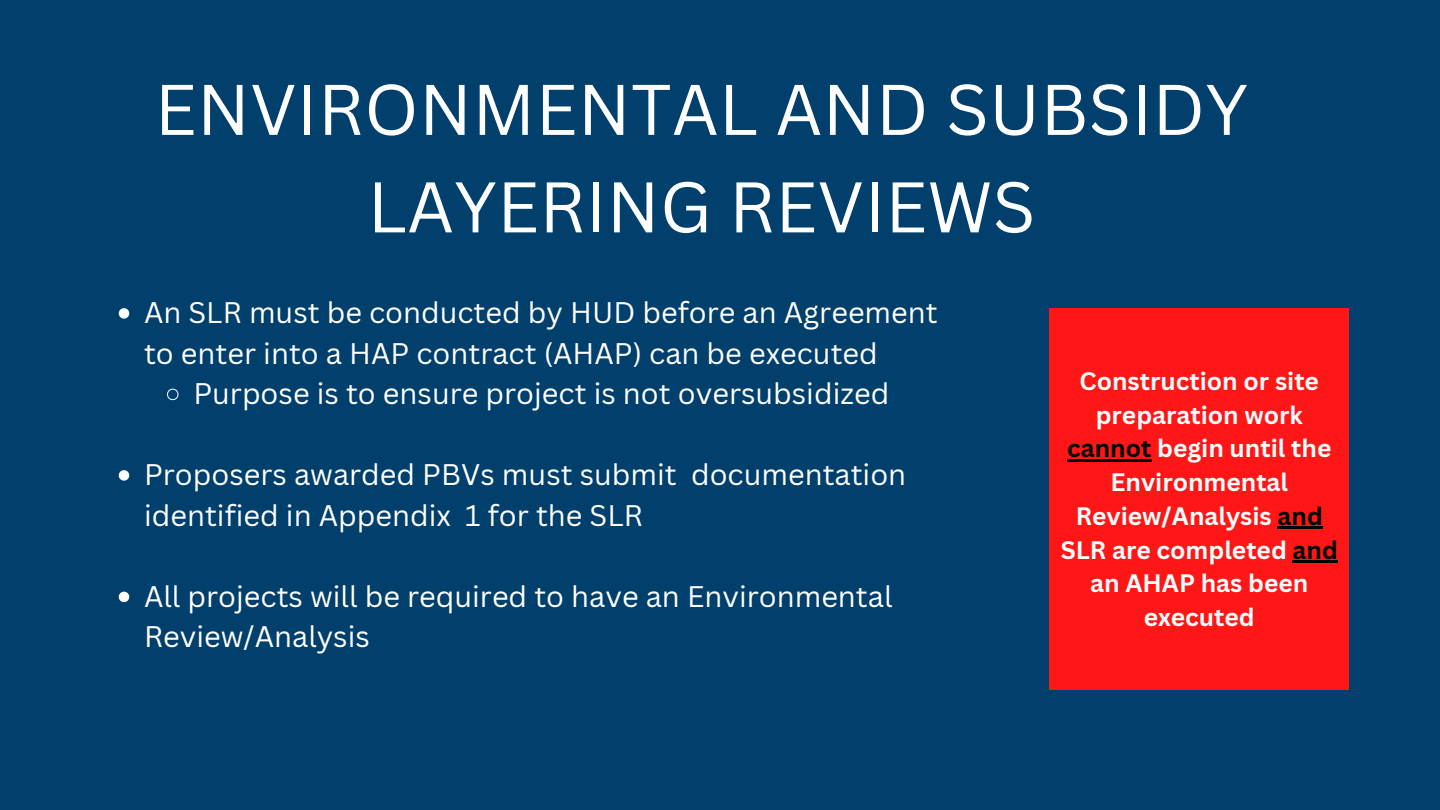
<style>
.page{position:relative;width:1440px;height:810px;background:#01406c}
.page>*{position:absolute;margin:0;border:0;box-sizing:border-box;transform-origin:0 0}
.t1{font:70px/97.5px "Canva Sans";color:#fff;text-align:center}
.t2{font:29px/40.5px "Canva Sans";color:#fff}
.t3{font:700 24.6px/33.8px "Canva Sans";color:#fff;text-align:center}
.s1{color:#000}
</style>
<div class="page">
<svg style="left:119px;top:308px;width:10px;height:11px"></svg>
<svg style="left:167px;top:388px;width:12px;height:13px"></svg>
<svg style="left:119px;top:470px;width:10px;height:11px"></svg>
<svg style="left:119px;top:592px;width:10px;height:10px"></svg>
<div style="left:1049px;top:308px;width:300px;height:382px;background:#ff1616"></div>
<hr style="left:1067px;top:459px;width:84px;height:2px;background:#000">
<hr style="left:1278px;top:526px;width:45px;height:3px;background:#000">
<hr style="left:1293px;top:560px;width:45px;height:2px;background:#000">
<h1 class="t1" style="left:155px;top:59px;width:1095px">ENVIRONMENTAL AND SUBSIDY<br>LAYERING REVIEWS</h1>
<p class="t2" style="left:144px;top:292px;width:795px">An SLR must be conducted by HUD before an Agreement</p>
<p class="t2" style="left:144px;top:332px;width:735px">to enter into a HAP contract (AHAP) can be executed</p>
<p class="t2" style="left:193px;top:373px;width:697px">Purpose is to ensure project is not oversubsidized</p>
<p class="t2" style="left:144px;top:454px;width:764px">Proposers awarded PBVs must submit documentation identified in Appendix 1 for the SLR</p>
<p class="t2" style="left:144px;top:575px;width:750px">All projects will be required to have an Environmental<br>Review/Analysis</p>
<p class="t3" style="left:1061px;top:363px;width:279px">Construction or site preparation work <span class="s1">cannot</span> begin until the<br>Environmental<br>Review/Analysis <span class="s1">and<br></span>SLR are completed <span class="s1">and </span>an AHAP has been executed</p>
</div>
